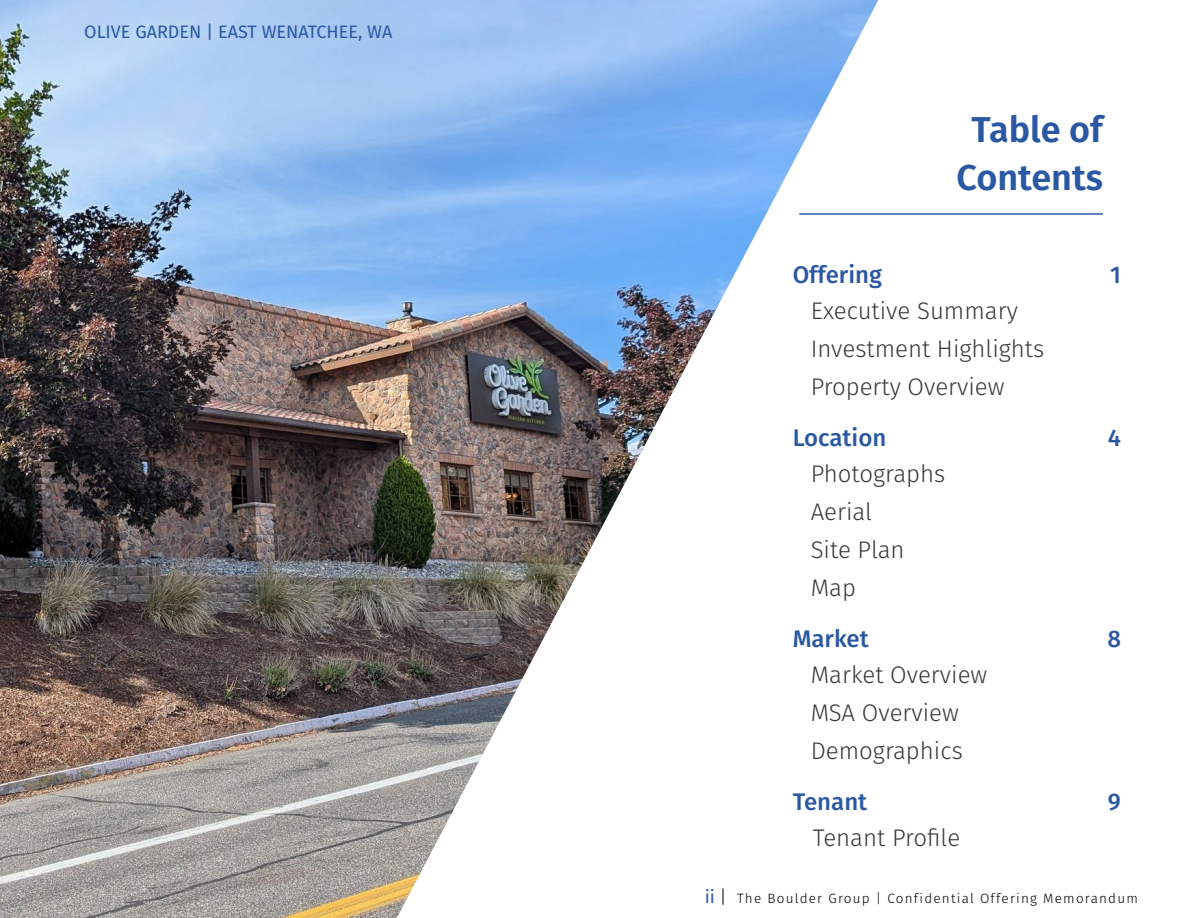
<style>
.page{position:relative;width:1188px;height:918px;background:#fff}
.page>*{position:absolute;margin:0;border:0;box-sizing:border-box;transform-origin:0 0}
.t1{font:600 36px/48px "Fira Sans";color:#2b58a2;text-align:center}
.t2{font:300 24px/38px "Fira Sans";color:#383839}
.t3{font:500 24px "Fira Sans";color:#2b58a2}
.t4{font:18px "Fira Sans";color:#2b58a2}
.t5{font:300 13.5px "Fira Sans";letter-spacing:.09em;color:#000}
.s1{font-weight:400;font-size:18px;color:#2b58a2}
.s2{font-size:18px}
</style>
<div class="page">
<img style="left:0;top:0;width:878px;height:918px">
<hr style="left:799px;top:213px;width:304px;height:2px;background:#2b58a2">
<p class="t4" style="left:84px;top:18px;width:310px">OLIVE GARDEN | EAST WENATCHEE, WA</p>
<h1 class="t1" style="left:957px;top:103px;width:148px">Table of<br>Contents</h1>
<p class="t3" style="left:793px;top:256px;width:91px">Offering</p>
<p class="t3" style="left:1110px;top:256px;width:12px">1</p>
<p class="t2" style="left:811px;top:291px;width:235px">Executive Summary<br>Investment Highlights<br>Property Overview</p>
<p class="t3" style="left:793px;top:419px;width:95px">Location</p>
<p class="t3" style="left:1108px;top:419px;width:15px">4</p>
<p class="t2" style="left:811px;top:454px;width:136px">Photographs<br>Aerial<br>Site Plan<br>Map</p>
<p class="t3" style="left:793px;top:620px;width:78px">Market</p>
<p class="t3" style="left:1107px;top:620px;width:15px">8</p>
<p class="t2" style="left:811px;top:655px;width:178px">Market Overview<br>MSA Overview<br>Demographics</p>
<p class="t3" style="left:793px;top:783px;width:76px">Tenant</p>
<p class="t3" style="left:1108px;top:783px;width:15px">9</p>
<p class="t2" style="left:813px;top:819px;width:149px">Tenant Profile</p>
<p class="t5" style="left:705px;top:888px;width:435px"><span class="s1">ii</span> <span class="s2">|</span> The Boulder Group | Confidential Offering Memorandum</p>
</div>
